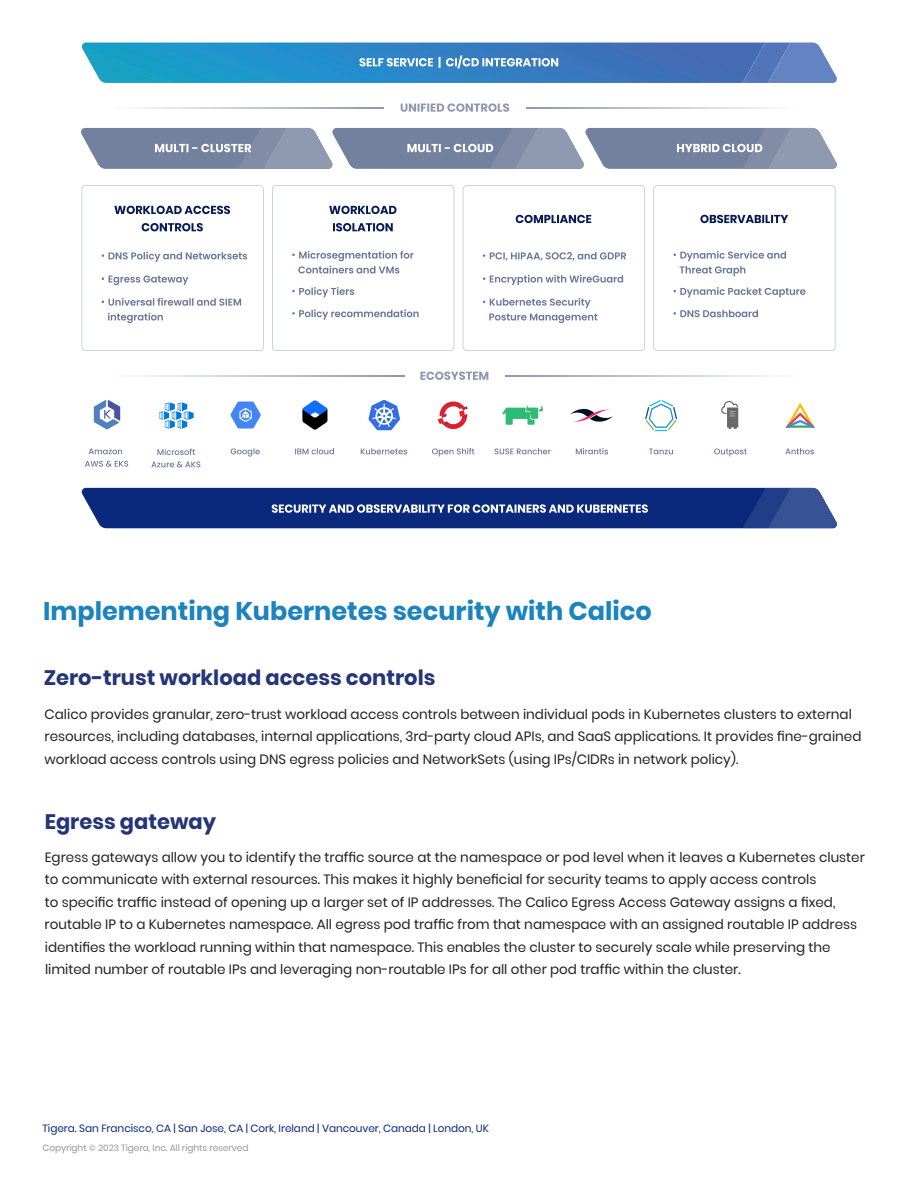
<style>
.page{position:relative;width:918px;height:1188px;background:#fff}
.page>*{position:absolute;margin:0;border:0;box-sizing:border-box;transform-origin:0 0}
.Bullets{font:700 25.5px "Poppins";color:#1b83be}
.Bullets-2{font:700 21px "Poppins";color:#253577}
.Bullets-3{font:13.5px/22.5px "Poppins";color:#231f20}
.t1{font:10.5px "Poppins";letter-spacing:-.005em;color:#09287d}
.t2{font:9px "Poppins";letter-spacing:-.005em;color:#959699}
</style>
<div class="page">
<svg style="left:81px;top:185px;width:183px;height:166px"></svg>
<svg style="left:272px;top:185px;width:182px;height:166px"></svg>
<svg style="left:463px;top:185px;width:182px;height:166px"></svg>
<svg style="left:653px;top:185px;width:183px;height:166px"></svg>
<svg style="left:401px;top:103px;width:108px;height:9px"></svg>
<svg style="left:420px;top:372px;width:68px;height:8px"></svg>
<svg style="left:81px;top:43px;width:756px;height:40px;background:#3d8ac5"></svg>
<svg style="left:94px;top:400px;width:26px;height:30px"></svg>
<svg style="left:231px;top:448px;width:29px;height:9px"></svg>
<svg style="left:295px;top:448px;width:39px;height:6px"></svg>
<svg style="left:361px;top:448px;width:46px;height:6px"></svg>
<svg style="left:432px;top:448px;width:42px;height:8px"></svg>
<svg style="left:495px;top:448px;width:56px;height:6px"></svg>
<svg style="left:576px;top:448px;width:32px;height:6px"></svg>
<svg style="left:649px;top:449px;width:24px;height:5px"></svg>
<svg style="left:714px;top:449px;width:33px;height:7px"></svg>
<svg style="left:785px;top:448px;width:29px;height:6px"></svg>
<svg style="left:159px;top:402px;width:35px;height:27px"></svg>
<svg style="left:231px;top:402px;width:30px;height:27px"></svg>
<svg style="left:369px;top:400px;width:31px;height:30px"></svg>
<svg style="left:438px;top:401px;width:30px;height:28px"></svg>
<svg style="left:502px;top:406px;width:41px;height:19px"></svg>
<svg style="left:570px;top:409px;width:43px;height:13px"></svg>
<svg style="left:645px;top:400px;width:32px;height:31px"></svg>
<svg style="left:786px;top:403px;width:29px;height:25px"></svg>
<svg style="left:303px;top:400px;width:24px;height:30px"></svg>
<svg style="left:721px;top:401px;width:17px;height:28px"></svg>
<svg style="left:85px;top:449px;width:43px;height:18px"></svg>
<svg style="left:151px;top:449px;width:49px;height:18px"></svg>
<svg style="left:81px;top:488px;width:756px;height:40px;background:#1f3b88"></svg>
<svg style="left:81px;top:128px;width:756px;height:41px;background:#8893ac"></svg>
<p class="Bullets" style="left:43px;top:596px;width:610px">Implementing Kubernetes security with Calico</p>
<p class="Bullets-2" style="left:44px;top:666px;width:393px">Zero-trust workload access controls</p>
<p class="Bullets-3" style="left:45px;top:703px;width:818px">Calico provides granular, zero-trust workload access controls between individual pods in Kubernetes clusters to external resources, including databases, internal applications, 3rd-party cloud APIs, and SaaS applications. It provides fine-grained workload access controls using DNS egress policies and NetworkSets (using IPs/CIDRs in network policy).</p>
<p class="Bullets-2" style="left:45px;top:809px;width:173px">Egress gateway</p>
<p class="Bullets-3" style="left:45px;top:846px;width:822px">Egress gateways allow you to identify the traffic source at the namespace or pod level when it leaves a Kubernetes cluster to communicate with external resources. This makes it highly beneficial for security teams to apply access controls<br>to specific traffic instead of opening up a larger set of IP addresses. The Calico Egress Access Gateway assigns a fixed, routable IP to a Kubernetes namespace. All egress pod traffic from that namespace with an assigned routable IP address identifies the workload running within that namespace. This enables the cluster to securely scale while preserving the limited number of routable IPs and leveraging non-routable IPs for all other pod traffic within the cluster.</p>
<p class="t1" style="left:43px;top:1123px;width:448px">Tigera. San Francisco, CA | San Jose, CA | Cork, Ireland | Vancouver, Canada | London, UK</p>
<p class="t2" style="left:43px;top:1143px;width:208px">Copyright © 2023 Tigera, Inc. All rights reserved</p>
</div>
